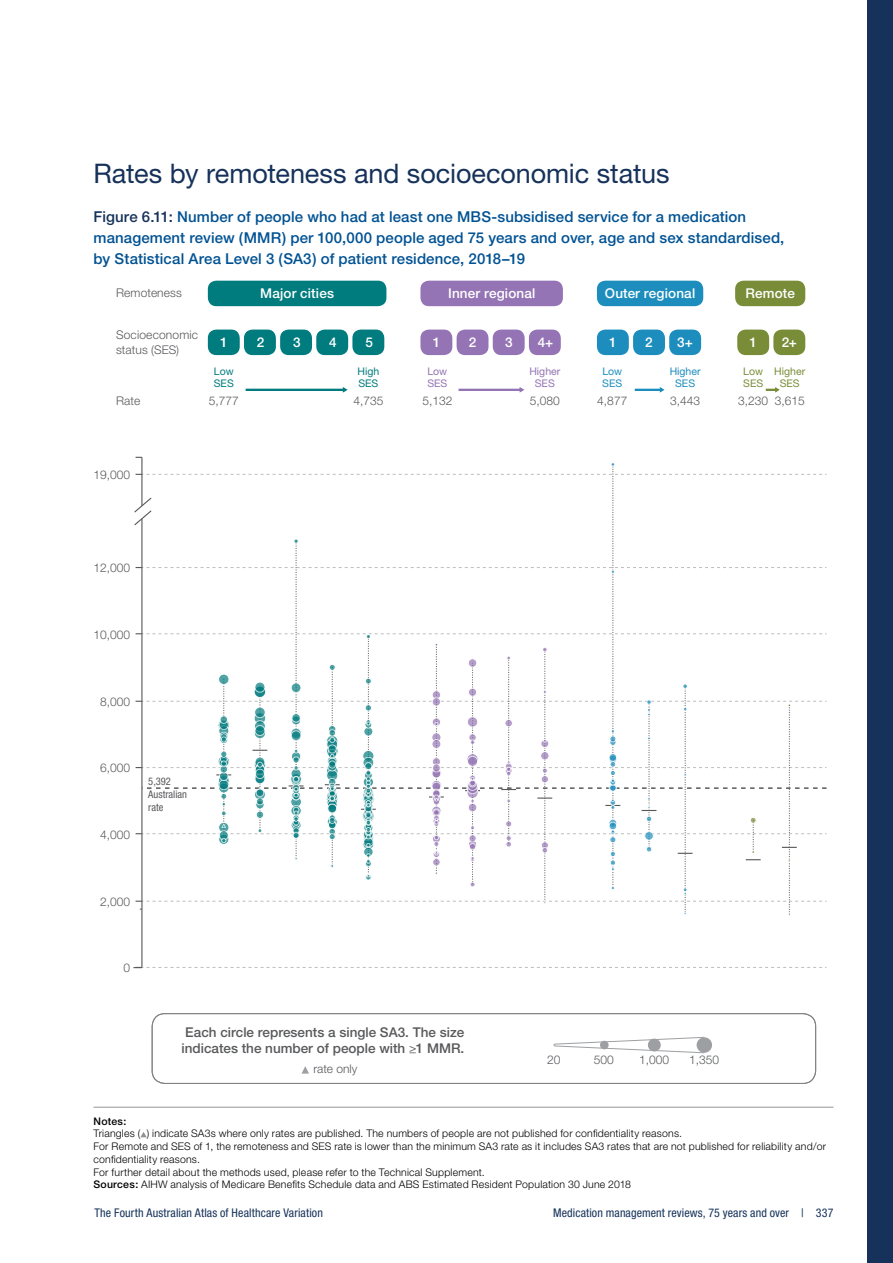
<style>
.page{position:relative;width:893px;height:1263px;background:#fff}
.page>*{position:absolute;margin:0;border:0;box-sizing:border-box;transform-origin:0 0}
._02_Main_Header_sub{font:27px "Helvetica Neue";letter-spacing:-.005em;color:#16325a}
._02_Figure_Header{font:500 15px/21px "Helvetica Neue";letter-spacing:.005em;color:#005293}
.t1{font:500 13.5px/16.2px "Helvetica Neue";color:#58595b}
.t2{font:500 13.5px "Helvetica Neue";letter-spacing:.01em;color:#fff}
.t3{font:300 12px/14.4px "Helvetica Neue";color:#58595b}
.t4{font:condensed 12px "Helvetica Neue";letter-spacing:.01em;color:#16325a}
._05_Footnote_7pt{font:300 10.5px/12.8px "Helvetica Neue";letter-spacing:.02em;color:#000}
.t5{font:condensed 10.5px/12.6px "Helvetica Neue";color:#58595b}
.t6{font:10.5px/12.6px "Helvetica Neue";color:#9474b4}
.t7{font:10.5px/12.6px "Helvetica Neue";color:#1c8dbd}
.t8{font:10.5px/12.6px "Helvetica Neue";color:#798d39}
.t9{font:10.5px/12.6px "Helvetica Neue";color:#007b7e}
._05_Footnote_7pt_Not{font:500 10.5px "Helvetica Neue";letter-spacing:.02em;color:#000}
.s1{color:#16325a}
.s2{font-weight:500}
</style>
<div class="page">
<div style="left:867px;top:0;width:26px;height:1263px;background:#16325a"></div>
<hr style="left:94px;top:1107px;width:739px;height:1px;background:#939598">
<svg style="left:140px;top:1132px;width:7px;height:5px"></svg>
<div style="left:152px;top:1013px;width:664px;height:70px;border:1px solid #808285;border-radius:13px"></div>
<svg style="left:409px;top:1046px;width:7px;height:7px"></svg>
<svg style="left:302px;top:1066px;width:7px;height:7px"></svg>
<svg style="left:553px;top:1037px;width:149px;height:16px"></svg>
<div style="left:600px;top:1041px;width:9px;height:8px;background:#9d9fa2;border-radius:50%"></div>
<div style="left:648px;top:1038px;width:13px;height:13px;background:#9d9fa2;border-radius:50%"></div>
<div style="left:697px;top:1037px;width:15px;height:16px;background:#9d9fa2;border-radius:50%"></div>
<svg style="left:133px;top:967px;width:693px;height:1px"></svg>
<hr style="left:141px;top:519px;width:1px;height:449px;background:#58595b">
<svg style="left:134px;top:457px;width:692px;height:458px"></svg>
<div style="left:208px;top:281px;width:178px;height:25px;background:#007b7e;border-radius:9px"></div>
<div style="left:208px;top:330px;width:32px;height:25px;background:#007b7e;border-radius:9px"></div>
<div style="left:244px;top:330px;width:32px;height:25px;background:#007b7e;border-radius:9px"></div>
<div style="left:280px;top:330px;width:32px;height:25px;background:#007b7e;border-radius:9px"></div>
<div style="left:316px;top:330px;width:32px;height:25px;background:#007b7e;border-radius:9px"></div>
<div style="left:352px;top:330px;width:32px;height:25px;background:#007b7e;border-radius:9px"></div>
<div style="left:420px;top:281px;width:143px;height:25px;background:#9474b4;border-radius:9px"></div>
<div style="left:420px;top:330px;width:32px;height:25px;background:#9474b4;border-radius:9px"></div>
<div style="left:457px;top:330px;width:31px;height:25px;background:#9474b4;border-radius:9px"></div>
<div style="left:493px;top:330px;width:32px;height:25px;background:#9474b4;border-radius:9px"></div>
<div style="left:529px;top:330px;width:32px;height:25px;background:#9474b4;border-radius:9px"></div>
<div style="left:597px;top:281px;width:106px;height:25px;background:#1c8dbd;border-radius:9px"></div>
<div style="left:597px;top:330px;width:32px;height:25px;background:#1c8dbd;border-radius:9px"></div>
<div style="left:633px;top:330px;width:32px;height:25px;background:#1c8dbd;border-radius:9px"></div>
<div style="left:669px;top:330px;width:32px;height:25px;background:#1c8dbd;border-radius:9px"></div>
<div style="left:735px;top:281px;width:70px;height:25px;background:#798d39;border-radius:9px"></div>
<div style="left:737px;top:330px;width:32px;height:25px;background:#798d39;border-radius:9px"></div>
<div style="left:773px;top:330px;width:32px;height:25px;background:#798d39;border-radius:9px"></div>
<svg style="left:245px;top:387px;width:103px;height:6px"></svg>
<svg style="left:458px;top:387px;width:67px;height:6px"></svg>
<svg style="left:634px;top:387px;width:31px;height:6px"></svg>
<svg style="left:765px;top:387px;width:15px;height:6px"></svg>
<h2 class="_02_Main_Header_sub" style="left:94px;top:157px;width:578px">Rates by remoteness and socioeconomic status</h2>
<p class="_02_Figure_Header" style="left:94px;top:206px;width:692px"><span class="s1">Figure 6.11:</span> Number of people who had at least one MBS-subsidised service for a medication management review (MMR) per 100,000 people aged 75 years and over, age and sex standardised, by Statistical Area Level 3 (SA3) of patient residence, 2018–19</p>
<p class="t3" style="left:116px;top:285px;width:67px">Remoteness</p>
<p class="t3" style="left:116px;top:327px;width:84px">Socioeconomic status (SES)</p>
<p class="t3" style="left:116px;top:393px;width:26px">Rate</p>
<p class="t2" style="left:260px;top:285px;width:75px">Major cities</p>
<p class="t2" style="left:220px;top:334px;width:9px">1</p>
<p class="t2" style="left:257px;top:334px;width:9px">2</p>
<p class="t2" style="left:293px;top:334px;width:9px">3</p>
<p class="t2" style="left:329px;top:334px;width:9px">4</p>
<p class="t2" style="left:365px;top:334px;width:9px">5</p>
<p class="t9" style="left:214px;top:364px;width:22px">Low<br>SES</p>
<p class="t3" style="left:209px;top:393px;width:32px">5,777</p>
<p class="t9" style="left:357px;top:364px;width:23px">High<br>SES</p>
<p class="t3" style="left:353px;top:393px;width:32px">4,735</p>
<p class="t3" style="left:94px;top:467px;width:38px">19,000</p>
<p class="t2" style="left:448px;top:285px;width:89px">Inner regional</p>
<p class="t2" style="left:433px;top:334px;width:9px">1</p>
<p class="t2" style="left:469px;top:334px;width:9px">2</p>
<p class="t2" style="left:505px;top:334px;width:9px">3</p>
<p class="t2" style="left:538px;top:334px;width:17px">4+</p>
<p class="t2" style="left:605px;top:285px;width:92px">Outer regional</p>
<p class="t2" style="left:609px;top:334px;width:9px">1</p>
<p class="t2" style="left:645px;top:334px;width:9px">2</p>
<p class="t2" style="left:677px;top:334px;width:17px">3+</p>
<p class="t2" style="left:745px;top:285px;width:51px">Remote</p>
<p class="t2" style="left:749px;top:334px;width:9px">1</p>
<p class="t2" style="left:782px;top:334px;width:17px">2+</p>
<p class="t6" style="left:427px;top:364px;width:22px">Low<br>SES</p>
<p class="t6" style="left:529px;top:364px;width:32px;text-align:center">Higher<br>SES</p>
<p class="t7" style="left:602px;top:364px;width:22px">Low<br>SES</p>
<p class="t7" style="left:670px;top:364px;width:32px;text-align:center">Higher<br>SES</p>
<p class="t8" style="left:743px;top:364px;width:22px">Low<br>SES</p>
<p class="t8" style="left:774px;top:364px;width:32px;text-align:center">Higher<br>SES</p>
<p class="t3" style="left:422px;top:393px;width:32px">5,132</p>
<p class="t3" style="left:530px;top:393px;width:32px">5,080</p>
<p class="t3" style="left:597px;top:393px;width:32px">4,877</p>
<p class="t3" style="left:670px;top:393px;width:32px">3,443</p>
<p class="t3" style="left:738px;top:393px;width:32px">3,230</p>
<p class="t3" style="left:775px;top:393px;width:32px">3,615</p>
<p class="t3" style="left:94px;top:561px;width:38px">12,000</p>
<p class="t3" style="left:94px;top:627px;width:38px">10,000</p>
<p class="t3" style="left:100px;top:694px;width:32px">8,000</p>
<p class="t3" style="left:100px;top:761px;width:32px">6,000</p>
<p class="t3" style="left:100px;top:827px;width:32px">4,000</p>
<p class="t5" style="left:148px;top:775px;width:40px">5,392<br>Australian rate</p>
<p class="t3" style="left:100px;top:894px;width:32px">2,000</p>
<p class="t3" style="left:124px;top:960px;width:8px">0</p>
<p class="t1" style="left:182px;top:1024px;width:284px">Each circle represents a single SA3. The size indicates the number of people with 1 MMR.</p>
<p class="t3" style="left:313px;top:1061px;width:46px">rate only</p>
<p class="t3" style="left:547px;top:1052px;width:15px">20</p>
<p class="t3" style="left:594px;top:1052px;width:22px">500</p>
<p class="t3" style="left:639px;top:1052px;width:32px">1,000</p>
<p class="t3" style="left:689px;top:1052px;width:32px">1,350</p>
<p class="_05_Footnote_7pt_Not" style="left:94px;top:1114px;width:34px">Notes:</p>
<p class="_05_Footnote_7pt" style="left:94px;top:1127px;width:590px">Triangles ( ) indicate SA3s where only rates are published. The numbers of people are not published for confidentiality reasons.</p>
<p class="_05_Footnote_7pt" style="left:94px;top:1140px;width:734px">For Remote and SES of 1, the remoteness and SES rate is lower than the minimum SA3 rate as it includes SA3 rates that are not published for reliability and/or confidentiality reasons.</p>
<p class="_05_Footnote_7pt" style="left:94px;top:1165px;width:393px">For further detail about the methods used, please refer to the Technical Supplement.</p>
<p class="_05_Footnote_7pt" style="left:94px;top:1178px;width:539px"><span class="s2">Sources:</span> AIHW analysis of Medicare Benefits Schedule data and ABS Estimated Resident Population 30 June 2018</p>
<p class="t4" style="left:94px;top:1206px;width:230px">The Fourth Australian Atlas of Healthcare Variation</p>
<p class="t4" style="left:553px;top:1206px;width:282px">Medication management reviews, 75 years and over | 337</p>
</div>
